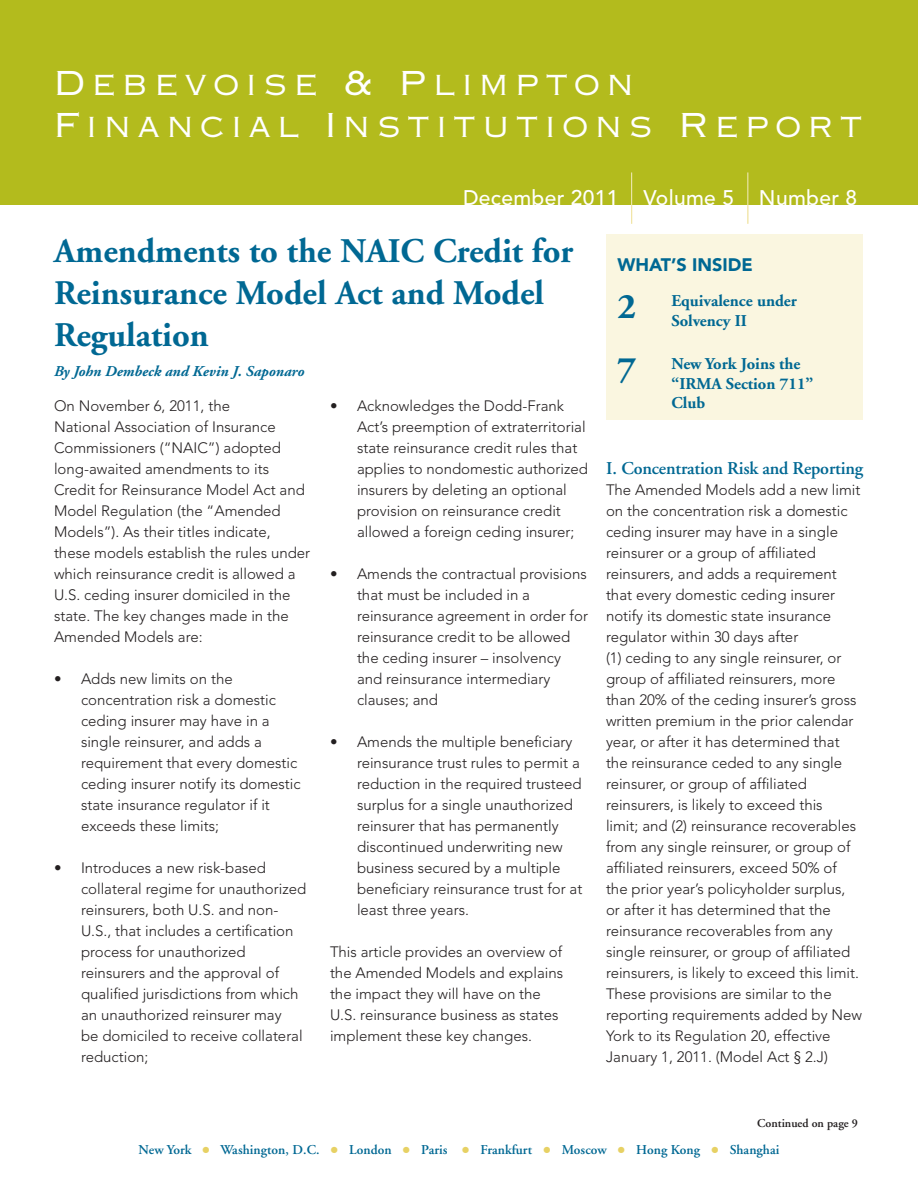
<style>
.page{position:relative;width:918px;height:1188px;background:#fff}
.page>*{position:absolute;margin:0;border:0;box-sizing:border-box;transform-origin:0 0}
.Article_Title{font:700 34.5px/42px "Adobe Garamond";color:#006893}
.t1{font:33px/42px "Copperplate Gothic Std 32 AB";letter-spacing:.2em;color:#fff}
.t2{font:500 21px "Avenir";letter-spacing:.015em;color:#fff}
.Subhead{font:600 18px "Adobe Garamond";letter-spacing:-.01em;color:#006893}
.What_s_Inside{font:900 18px "Avenir";color:#006893}
.Toc_Article{font:700 16.5px/19.5px "Adobe Garamond";color:#006893;text-align:center}
.Body{font:300 15px/21px "Avenir";color:#231f20}
.Byline{font:italic 700 15px "Adobe Garamond";color:#006893}
.t3{font:600 13.5px "Adobe Garamond";letter-spacing:.005em;color:#006893}
.Continued_on{font:600 12px "Adobe Garamond";color:#231f20}
.s1{font-size:36px}
.s2{font-size:21px;color:#e7d164}
</style>
<div class="page">
<div style="left:0;top:0;width:918px;height:205px;background:#b3bb1d"></div>
<hr style="left:747px;top:172px;width:1px;height:52px;background:#f5edc1">
<svg style="left:747px;top:206px;width:1px;height:17px"></svg>
<hr style="left:631px;top:172px;width:1px;height:52px;background:#f5edc1">
<svg style="left:631px;top:205px;width:1px;height:19px"></svg>
<div style="left:607px;top:235px;width:256px;height:185px;background:#faf6e0"></div>
<p class="t1" style="left:54px;top:62px;width:810px">Debevoise &amp; Plimpton<br>Financial Institutions Report</p>
<p class="t2" style="left:463px;top:185px;width:396px">December 2011 Volume 5 Number 8</p>
<p class="Article_Title" style="left:54px;top:230px;width:521px">Amendments to the NAIC Credit for<br>Reinsurance Model Act and Model<br>Regulation</p>
<p class="Byline" style="left:54px;top:363px;width:252px">By John Dembeck and Kevin J. Saponaro</p>
<p class="Body" style="left:54px;top:395px;width:258px">On November 6, 2011, the<br>National Association of Insurance<br>Commissioners (“NAIC”) adopted long-awaited amendments to its<br>Credit for Reinsurance Model Act and<br>Model Regulation (the “Amended<br>Models”). As their titles indicate, these models establish the rules under which reinsurance credit is allowed a<br>U.S. ceding insurer domiciled in the state. The key changes made in the<br>Amended Models are:</p>
<p class="Body" style="left:81px;top:668px;width:221px;text-indent:-27px">• Adds new limits on the concentration risk a domestic ceding insurer may have in a single reinsurer, and adds a requirement that every domestic ceding insurer notify its domestic state insurance regulator if it exceeds these limits;</p>
<p class="Body" style="left:81px;top:857px;width:227px;text-indent:-27px">• Introduces a new risk-based collateral regime for unauthorized reinsurers, both U.S. and non-<br>U.S., that includes a certification process for unauthorized reinsurers and the approval of qualified jurisdictions from which an unauthorized reinsurer may<br>be domiciled to receive collateral reduction;</p>
<p class="Body" style="left:357px;top:395px;width:232px;text-indent:-27px">• Acknowledges the Dodd-Frank Act’s preemption of extraterritorial state reinsurance credit rules that applies to nondomestic authorized insurers by deleting an optional provision on reinsurance credit allowed a foreign ceding insurer;</p>
<p class="Body" style="left:357px;top:563px;width:232px;text-indent:-27px">• Amends the contractual provisions that must be included in a reinsurance agreement in order for reinsurance credit to be allowed the ceding insurer – insolvency and reinsurance intermediary clauses; and</p>
<p class="Body" style="left:357px;top:731px;width:227px;text-indent:-27px">• Amends the multiple beneficiary reinsurance trust rules to permit a reduction in the required trusteed surplus for a single unauthorized reinsurer that has permanently discontinued underwriting new business secured by a multiple beneficiary reinsurance trust for at least three years.</p>
<p class="Body" style="left:330px;top:941px;width:235px">This article provides an overview of the Amended Models and explains the impact they will have on the U.S. reinsurance business as states implement these key changes.</p>
<p class="What_s_Inside" style="left:618px;top:254px;width:137px">WHAT’S INSIDE</p>
<p class="Toc_Article" style="left:618px;top:292px;width:181px"><span class="s1">2</span> Equivalence under<br>Solvency II</p>
<p class="Toc_Article" style="left:672px;top:355px;width:143px;text-align:left;text-indent:-54px"><span class="s1">7</span> New York Joins the “IRMA Section 711”<br>Club</p>
<p class="Subhead" style="left:606px;top:458px;width:259px">I. Concentration Risk and Reporting</p>
<p class="Body" style="left:606px;top:479px;width:258px">The Amended Models add a new limit on the concentration risk a domestic ceding insurer may have in a single reinsurer or a group of affiliated reinsurers, and adds a requirement that every domestic ceding insurer notify its domestic state insurance regulator within 30 days after<br>(1) ceding to any single reinsurer, or group of affiliated reinsurers, more than 20% of the ceding insurer’s gross written premium in the prior calendar year, or after it has determined that the reinsurance ceded to any single reinsurer, or group of affiliated reinsurers, is likely to exceed this<br>limit; and (2) reinsurance recoverables from any single reinsurer, or group of affiliated reinsurers, exceed 50% of the prior year’s policyholder surplus, or after it has determined that the reinsurance recoverables from any single reinsurer, or group of affiliated reinsurers, is likely to exceed this limit.<br>These provisions are similar to the reporting requirements added by New York to its Regulation 20, effective January 1, 2011. (Model Act § 2.J)</p>
<p class="Continued_on" style="left:757px;top:1116px;width:102px">Continued on page 9</p>
<p class="t3" style="left:139px;top:1142px;width:642px">New York <span class="s2">•</span> Washington, D.C. <span class="s2">•</span> London <span class="s2">•</span> Paris <span class="s2">•</span> Frankfurt <span class="s2">•</span> Moscow <span class="s2">•</span> Hong Kong <span class="s2">•</span> Shanghai</p>
</div>
